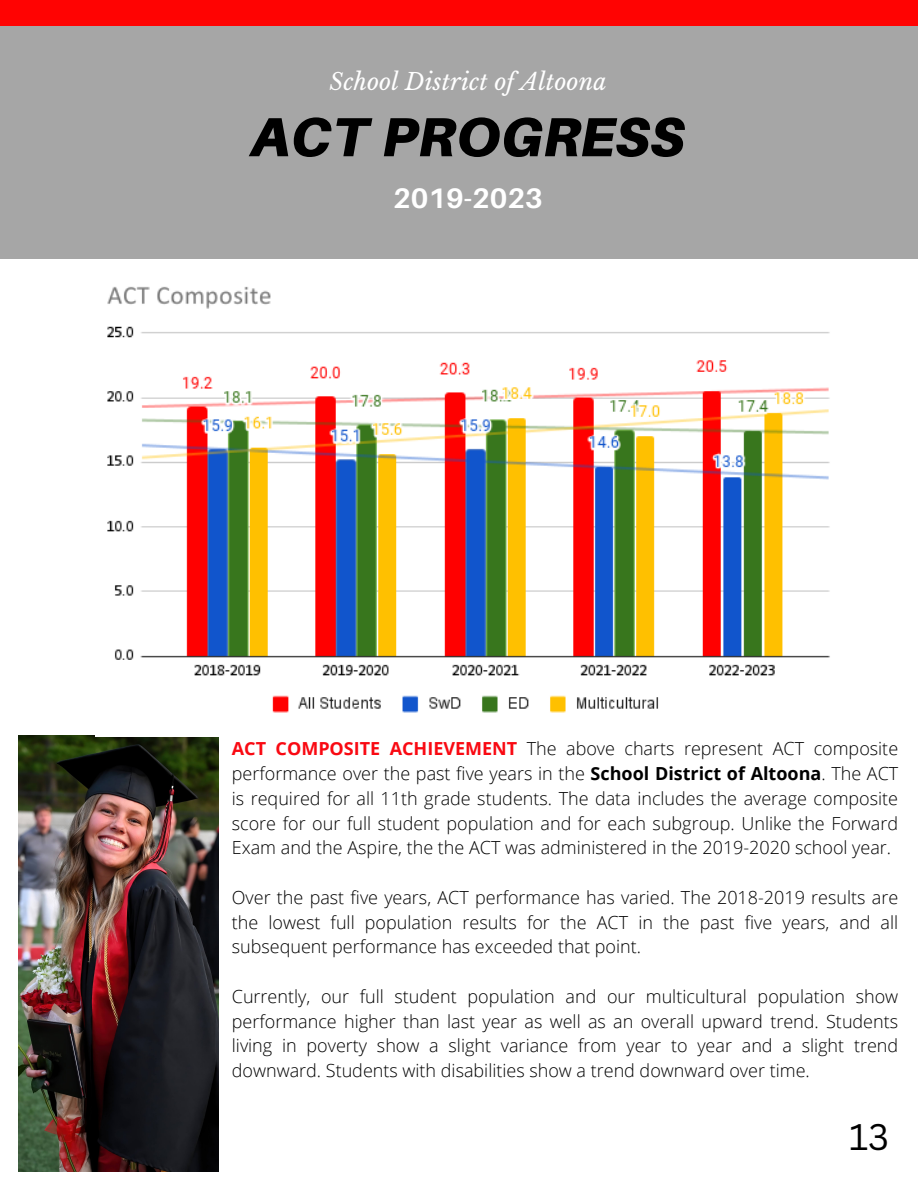
<style>
.page{position:relative;width:918px;height:1188px;background:#fff}
.page>*{position:absolute;margin:0;border:0;box-sizing:border-box;transform-origin:0 0}
.t1{font:italic 900 55.2px "Aileron";letter-spacing:.005em;color:#000}
.t2{font:36px "Canva Sans";color:#000}
.t3{font:700 28.2px "Aileron";color:#fff}
.t4{font:italic 23.1px "Libre Baskerville";letter-spacing:.005em;color:#fff}
.t5{font:300 18px/24.8px "Open Sans";color:#000;text-align:justify}
.s1{font-weight:700;color:#f90912}
.s2{font-weight:700}
</style>
<div class="page">
<img style="left:18px;top:736px;width:200px;height:435px">
<div style="left:0;top:0;width:918px;height:27px;background:#ff0302"></div>
<div style="left:0;top:26px;width:918px;height:232px;background:#a6a6a6"></div>
<img style="left:107px;top:286px;width:723px;height:427px">
<p class="t4" style="left:330px;top:68px;width:279px">School District of Altoona</p>
<p class="t1" style="left:251px;top:103px;width:436px">ACT PROGRESS</p>
<p class="t3" style="left:393px;top:181px;width:151px">2019-2023</p>
<p class="t5" style="left:232px;top:736px;width:668px"><span class="s1">ACT COMPOSITE ACHIEVEMENT</span> The above charts represent ACT composite performance over the past five years in the <span class="s2">School District of Altoona</span>. The ACT is required for all 11th grade students. The data includes the average composite score for our full student population and for each subgroup. Unlike the Forward Exam and the Aspire, the the ACT was administered in the 2019-2020 school year.</p>
<p class="t5" style="left:232px;top:885px;width:668px">Over the past five years, ACT performance has varied. The 2018-2019 results are the lowest full population results for the ACT in the past five years, and all subsequent performance has exceeded that point.</p>
<p class="t5" style="left:232px;top:984px;width:668px">Currently, our full student population and our multicultural population show performance higher than last year as well as an overall upward trend. Students living in poverty show a slight variance from year to year and a slight trend downward. Students with disabilities show a trend downward over time.</p>
<p class="t2" style="left:849px;top:1111px;width:42px">13</p>
</div>
